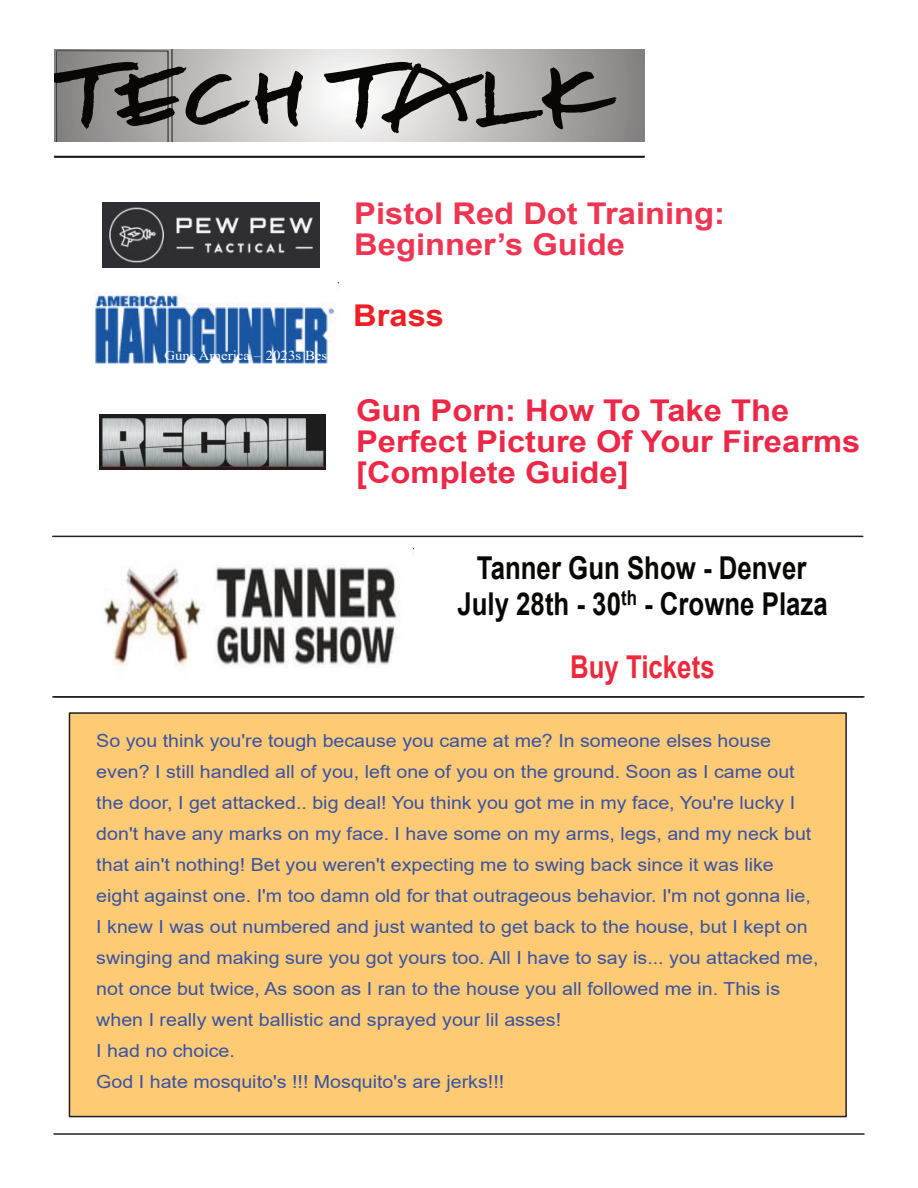
<style>
.page{position:relative;width:918px;height:1188px;background:#fff}
.page>*{position:absolute;margin:0;border:0;box-sizing:border-box;transform-origin:0 0}
.t1{font:76.35px "Youngsook BTN";color:#080704;scale:1.25 1}
.t2{font:700 31.5px/36.2px "Arial";color:#080704;text-align:center;scale:.82 1}
.t3{font:700 31.5px "Arial";color:#ee293b;scale:.82 1}
.t4{font:700 30px/31px "Arial";color:#ed2746;scale:1.09 1}
.t5{font:700 30px/31px "Arial";color:#ee3552;scale:1.09 1}
.t6{font:700 30px "Arial";color:#ee1f25;scale:1.09 1}
.t7{font:18px/31px "Arial";color:#3a53a3;scale:1.09 1}
</style>
<div class="page">
<div style="left:69px;top:712px;width:778px;height:405px;background:#fecb74;border:2px solid #231f20"></div>
<svg style="left:55px;top:49px;width:527px;height:93px;background:#c3c2c1"></svg>
<hr style="left:54px;top:156px;width:591px;height:2px;background:#080704">
<hr style="left:54px;top:156px;width:591px;height:1px;background:#231f20">
<img style="left:104px;top:565px;width:293px;height:103px">
<img style="left:94px;top:283px;width:244px;height:81px">
<hr style="left:53px;top:696px;width:810px;height:2px;background:#231f20">
<hr style="left:53px;top:536px;width:810px;height:1px;background:#231f20">
<img style="left:103px;top:202px;width:217px;height:66px">
<hr style="left:54px;top:696px;width:810px;height:2px;background:#231f20">
<hr style="left:54px;top:1133px;width:810px;height:2px;background:#231f20">
<img style="left:100px;top:415px;width:226px;height:55px">
<h1 class="t1" style="left:54px;top:48px;width:439px">TECH TALK</h1>
<h3 class="t5" style="left:354px;top:200px;width:342px">Pistol Red Dot Training:<br>Beginner’s Guide</h3>
<h3 class="t6" style="left:353px;top:304px;width:85px">Brass</h3>
<h3 class="t4" style="left:356px;top:398px;width:464px">Gun Porn: How To Take The<br>Perfect Picture Of Your Firearms [Complete Guide]</h3>
<h2 class="t2" style="left:457px;top:553px;width:453px">Tanner Gun Show - Denver<br>July 28th - 30<sup>th</sup> - Crowne Plaza</h2>
<h2 class="t3" style="left:570px;top:655px;width:178px">Buy Tickets</h2>
<p class="t7" style="left:96px;top:727px;width:664px">So you think you're tough because you came at me? In someone elses house even? I still handled all of you, left one of you on the ground. Soon as I came out the door, I get attacked.. big deal! You think you got me in my face, You're lucky I don't have any marks on my face. I have some on my arms, legs, and my neck but that ain't nothing! Bet you weren't expecting me to swing back since it was like eight against one. I'm too damn old for that outrageous behavior. I'm not gonna lie, I knew I was out numbered and just wanted to get back to the house, but I kept on swinging and making sure you got yours too. All I have to say is... you attacked me, not once but twice, As soon as I ran to the house you all followed me in. This is when I really went ballistic and sprayed your lil asses!<br>I had no choice.<br>God I hate mosquito's !!! Mosquito's are jerks!!!</p>
</div>
